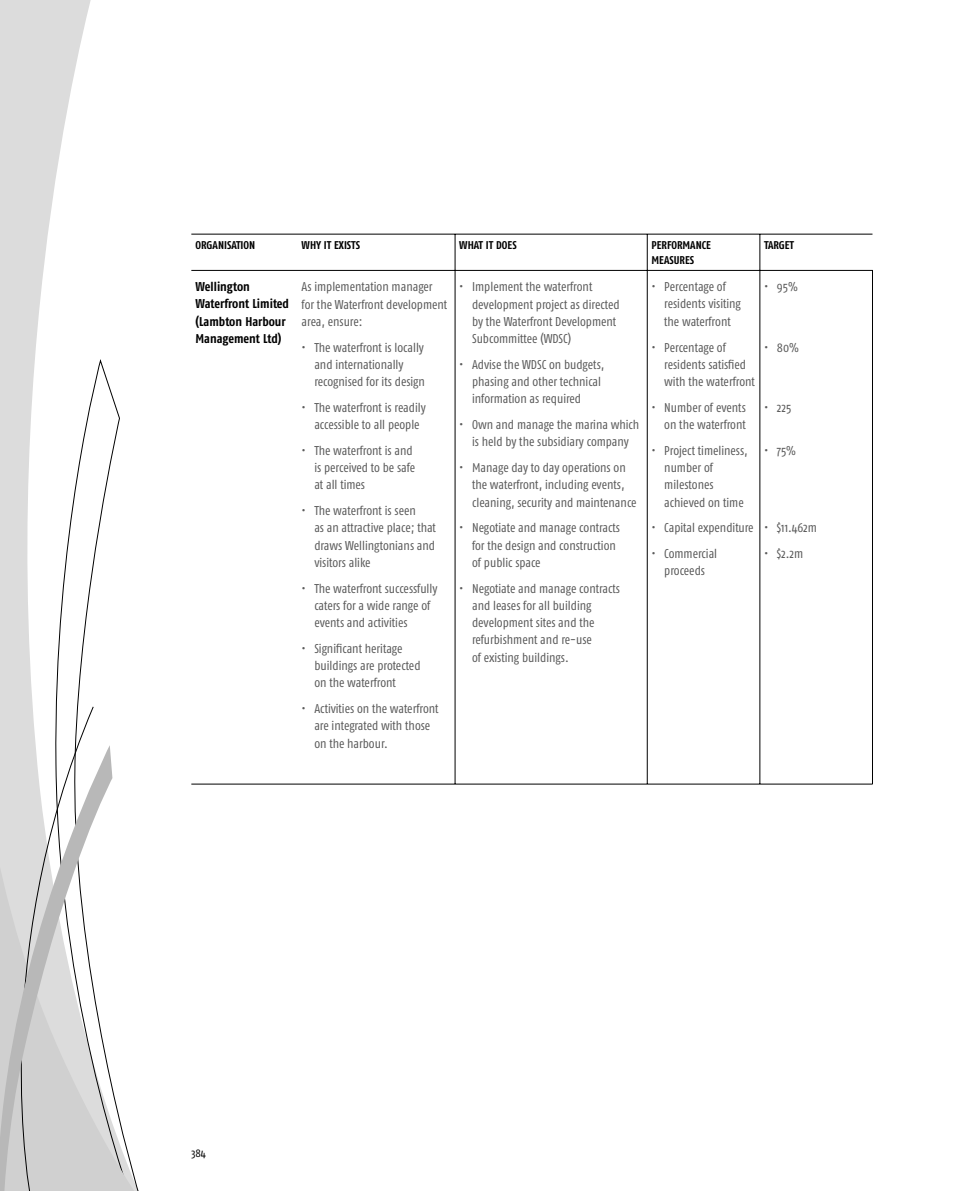
<style>
.page{position:relative;width:978px;height:1191px;background:#fff}
.page>*{position:absolute;margin:0;border:0;box-sizing:border-box;transform-origin:0 0}
.t1{font:12.75px/17.2px "Fago Co";color:#5a5a5a}
.t2{font:700 12.75px/17.2px "Fago Co";color:#000}
.t3{font:11.25px/14.7px "Fago Co Bold Lf";color:#000}
.t4{font:11.25px "Fago Co";color:#000}
</style>
<div class="page">
<svg style="left:0;top:0;width:91px;height:127px;fill:#dcdcdc"></svg>
<svg style="left:0;top:127px;width:283px;height:1063px"></svg>
<svg style="left:0;top:706px;width:94px;height:39px"></svg>
<svg style="left:0;top:745px;width:112px;height:445px"></svg>
<hr style="left:191px;top:234px;width:681px;height:1px;background:#000">
<hr style="left:191px;top:270px;width:682px;height:1px;background:#000">
<hr style="left:191px;top:784px;width:682px;height:1px;background:#000">
<hr style="left:455px;top:234px;width:1px;height:36px;background:#000">
<hr style="left:455px;top:271px;width:1px;height:513px;background:#000">
<hr style="left:647px;top:234px;width:1px;height:36px;background:#000">
<hr style="left:760px;top:234px;width:1px;height:36px;background:#000">
<hr style="left:647px;top:271px;width:1px;height:513px;background:#000">
<hr style="left:760px;top:271px;width:1px;height:513px;background:#000">
<hr style="left:872px;top:271px;width:1px;height:513px;background:#000">
<p class="t3" style="left:196px;top:239px;width:61px">ORGANISATION</p>
<p class="t3" style="left:302px;top:239px;width:60px">WHY IT EXISTS</p>
<p class="t3" style="left:459px;top:239px;width:59px">WHAT IT DOES</p>
<p class="t3" style="left:651px;top:239px;width:61px">PERFORMANCE<br>MEASURES</p>
<p class="t3" style="left:764px;top:239px;width:31px">TARGET</p>
<p class="t2" style="left:196px;top:279px;width:95px">Wellington<br>Waterfront Limited (Lambton Harbour<br>Management Ltd)</p>
<p class="t1" style="left:302px;top:279px;width:147px">As implementation manager for the Waterfront development area, ensure:</p>
<p class="t1" style="left:314px;top:339px;width:112px;text-indent:-13px">• The waterfront is locally and internationally recognised for its design</p>
<p class="t1" style="left:302px;top:400px;width:126px;text-align:center">• The waterfront is readily accessible to all people</p>
<p class="t1" style="left:314px;top:443px;width:102px;text-indent:-13px">• The waterfront is and is perceived to be safe at all times</p>
<p class="t1" style="left:314px;top:503px;width:123px;text-indent:-13px">• The waterfront is seen<br>as an attractive place; that draws Wellingtonians and visitors alike</p>
<p class="t1" style="left:314px;top:580px;width:125px;text-indent:-13px">• The waterfront successfully caters for a wide range of events and activities</p>
<p class="t1" style="left:314px;top:641px;width:108px;text-indent:-13px">• Significant heritage buildings are protected on the waterfront</p>
<p class="t1" style="left:314px;top:701px;width:126px;text-indent:-13px">• Activities on the waterfront are integrated with those on the harbour.</p>
<p class="t1" style="left:664px;top:279px;width:78px;text-indent:-13px">• Percentage of residents visiting the waterfront</p>
<p class="t1" style="left:664px;top:339px;width:92px;text-indent:-13px">• Percentage of residents satisfied with the waterfront</p>
<p class="t1" style="left:651px;top:400px;width:96px;text-align:right">• Number of events on the waterfront</p>
<p class="t1" style="left:664px;top:443px;width:85px;text-indent:-13px">• Project timeliness, number of milestones achieved on time</p>
<p class="t1" style="left:651px;top:520px;width:104px">• Capital expenditure</p>
<p class="t1" style="left:651px;top:546px;width:67px;text-align:center">• Commercial proceeds</p>
<p class="t1" style="left:472px;top:279px;width:149px;text-indent:-13px">• Implement the waterfront development project as directed by the Waterfront Development<br>Subcommittee (WDSC)</p>
<p class="t1" style="left:472px;top:357px;width:134px;text-indent:-13px">• Advise the WDSC on budgets, phasing and other technical information as required</p>
<p class="t1" style="left:459px;top:417px;width:181px;text-align:center">• Own and manage the marina which is held by the subsidiary company</p>
<p class="t1" style="left:472px;top:460px;width:166px;text-indent:-13px">• Manage day to day operations on the waterfront, including events, cleaning, security and maintenance</p>
<p class="t1" style="left:472px;top:520px;width:150px;text-indent:-13px">• Negotiate and manage contracts for the design and construction of public space</p>
<p class="t1" style="left:472px;top:580px;width:150px;text-indent:-13px">• Negotiate and manage contracts and leases for all building development sites and the refurbishment and re-use<br>of existing buildings.</p>
<p class="t1" style="left:764px;top:279px;width:35px">• 95%</p>
<p class="t1" style="left:764px;top:339px;width:36px">• 80%</p>
<p class="t1" style="left:764px;top:400px;width:29px">• 225</p>
<p class="t1" style="left:764px;top:443px;width:33px">• 75%</p>
<p class="t1" style="left:764px;top:520px;width:54px">• $11.462m</p>
<p class="t1" style="left:764px;top:546px;width:41px">• $2.2m</p>
<p class="t4" style="left:191px;top:1148px;width:16px">384</p>
</div>
